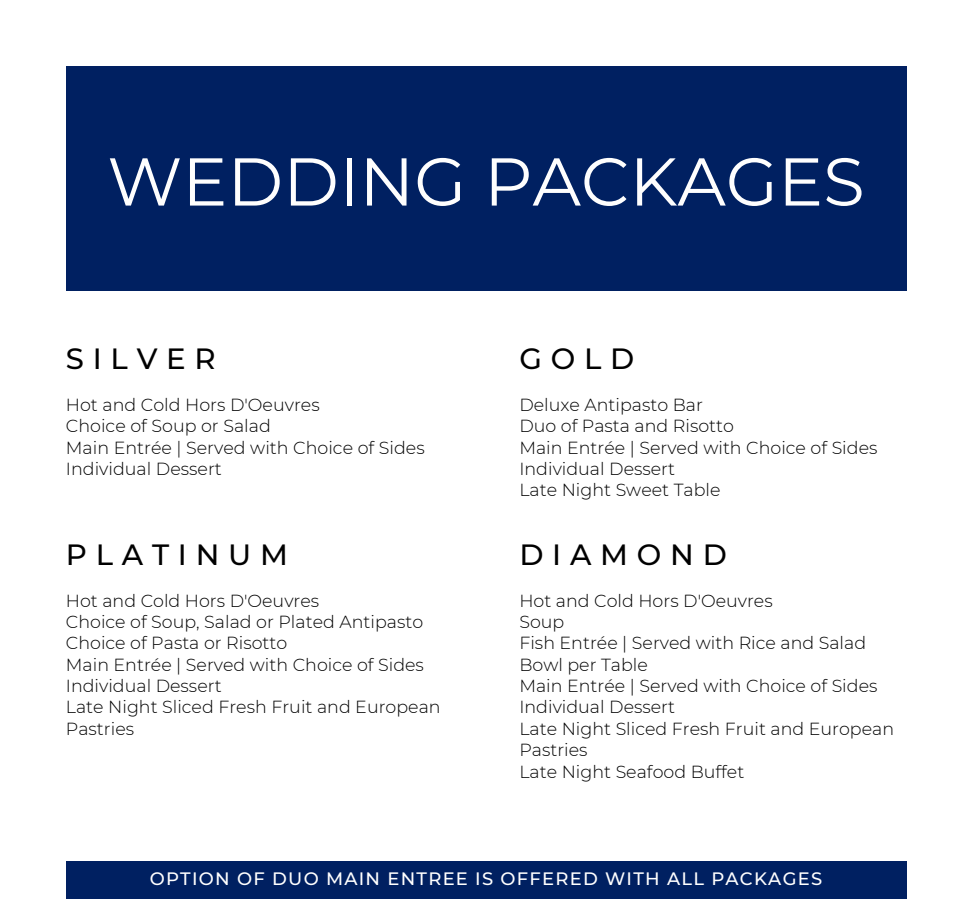
<style>
.page{position:relative;width:972px;height:918px;background:#fff}
.page>*{position:absolute;margin:0;border:0;box-sizing:border-box;transform-origin:0 0}
.t1{font:67.5px "Montserrat";color:#fefefe}
.t2{font:500 29.25px "Montserrat";letter-spacing:.3em;color:#000}
.t3{font:500 18px "Montserrat";letter-spacing:.07em;color:#fff}
.t4{font:300 17.55px/21.3px "Montserrat";color:#000}
.t5{font:300 17.4px/21.3px "Montserrat";color:#000}
</style>
<div class="page">
<div style="left:66px;top:66px;width:840px;height:225px;background:#002061"></div>
<div style="left:66px;top:861px;width:840px;height:38px;background:#002061"></div>
<h1 class="t1" style="left:107px;top:140px;width:759px">WEDDING PACKAGES</h1>
<h2 class="t2" style="left:66px;top:341px;width:151px">SILVER</h2>
<p class="t4" style="left:66px;top:394px;width:360px">Hot and Cold Hors D'Oeuvres<br>Choice of Soup or Salad<br>Main Entrée | Served with Choice of Sides<br>Individual Dessert</p>
<h2 class="t2" style="left:66px;top:537px;width:224px">PLATINUM</h2>
<p class="t5" style="left:66px;top:590px;width:376px">Hot and Cold Hors D'Oeuvres<br>Choice of Soup, Salad or Plated Antipasto<br>Choice of Pasta or Risotto<br>Main Entrée | Served with Choice of Sides<br>Individual Dessert<br>Late Night Sliced Fresh Fruit and European<br>Pastries</p>
<h2 class="t2" style="left:519px;top:341px;width:116px">GOLD</h2>
<p class="t5" style="left:519px;top:394px;width:360px">Deluxe Antipasto Bar<br>Duo of Pasta and Risotto<br>Main Entrée | Served with Choice of Sides<br>Individual Dessert<br>Late Night Sweet Table</p>
<h2 class="t2" style="left:519px;top:537px;width:209px">DIAMOND</h2>
<p class="t5" style="left:519px;top:590px;width:376px">Hot and Cold Hors D'Oeuvres<br>Soup<br>Fish Entrée | Served with Rice and Salad<br>Bowl per Table<br>Main Entrée | Served with Choice of Sides<br>Individual Dessert<br>Late Night Sliced Fresh Fruit and European<br>Pastries<br>Late Night Seafood Buffet</p>
<p class="t3" style="left:150px;top:868px;width:674px">OPTION OF DUO MAIN ENTREE IS OFFERED WITH ALL PACKAGES</p>
</div>
